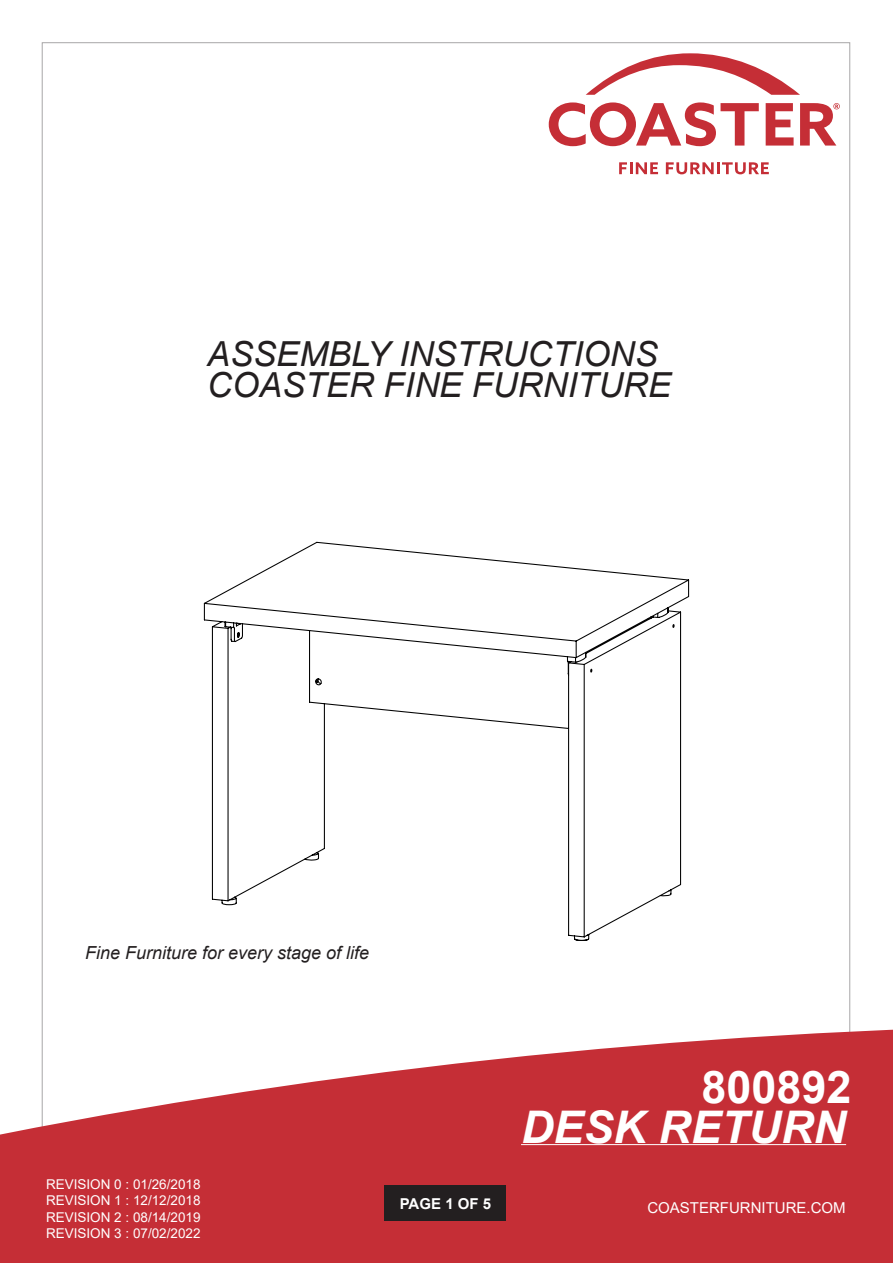
<style>
.page{position:relative;width:893px;height:1263px;background:#fff}
.page>*{position:absolute;margin:0;border:0;box-sizing:border-box;transform-origin:0 0}
.t1{font:italic 700 45px "Arial";color:#fff}
.t2{font:700 45px "Arial";color:#fff}
.t3{font:italic 34.5px/31px "Arial";color:#231f20}
.t4{font:italic 18px "Arial";color:#231f20}
.t5{font:15px "Arial";color:#fff}
.t6{font:700 15px "Arial";color:#fff}
.t7{font:13.5px/16.2px "Arial";color:#fff;text-align:justify}
</style>
<div class="page">
<svg style="left:0;top:1024px;width:893px;height:239px;fill:#c52e36"></svg>
<div style="left:385px;top:1185px;width:121px;height:36px;background:#231f20"></div>
<svg style="left:619px;top:162px;width:39px;height:12px"></svg>
<svg style="left:666px;top:162px;width:103px;height:12px"></svg>
<svg style="left:586px;top:53px;width:214px;height:42px"></svg>
<svg style="left:549px;top:102px;width:210px;height:44px"></svg>
<svg style="left:800px;top:103px;width:40px;height:43px"></svg>
<svg style="left:766px;top:103px;width:28px;height:43px"></svg>
<hr style="left:521px;top:1144px;width:325px;height:1px;background:#fff">
<svg style="left:203px;top:541px;width:487px;height:400px"></svg>
<h2 class="t3" style="left:207px;top:339px;width:465px">ASSEMBLY INSTRUCTIONS<br>COASTER FINE FURNITURE</h2>
<h3 class="t4" style="left:85px;top:941px;width:286px">Fine Furniture for every stage of life</h3>
<p class="t7" style="left:46px;top:1176px;width:156px">REVISION 0 : 01/26/2018<br>REVISION 1 : 12/12/2018<br>REVISION 2 : 08/14/2019<br>REVISION 3 : 07/02/2022</p>
<p class="t6" style="left:400px;top:1193px;width:93px">PAGE 1 OF 5</p>
<h1 class="t2" style="left:701px;top:1057px;width:152px">800892</h1>
<h1 class="t1" style="left:521px;top:1097px;width:326px">DESK RETURN</h1>
<p class="t5" style="left:647px;top:1197px;width:200px">COASTERFURNITURE.COM</p>
</div>
